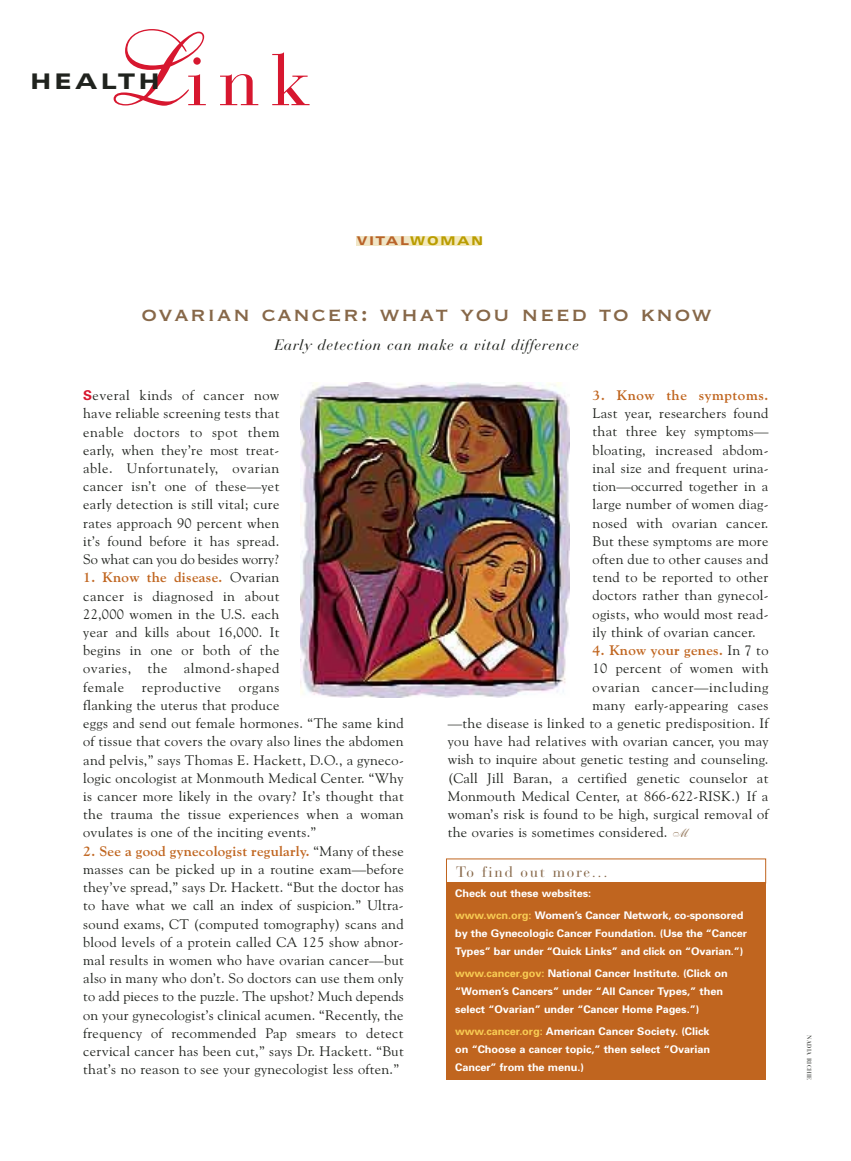
<style>
.page{position:relative;width:851px;height:1161px;background:#fff}
.page>*{position:absolute;margin:0;border:0;box-sizing:border-box;transform-origin:0 0}
.t1{font:72.15px "Bauer Bodoni";color:#d7172f}
.t2{font:25.5px "Copperplate Thirty One BC";letter-spacing:.06em;color:#876849}
.t3{font:900 expanded 21.6px "Univers";letter-spacing:.15em;color:#20231e}
.t4{font:italic 15px "Bauer Bodoni";letter-spacing:.045em;color:#20231e}
.t5{font:15px "Bauer Bodoni";letter-spacing:.11em;color:#876849}
.t6{font:13.8px/18.1px "Goudy Old Style BT";letter-spacing:.02em;color:#20231e;text-align:justify;scale:1.04 1}
.t7{font:13.8px "Goudy Old Style BT";letter-spacing:.045em;color:#20231e;scale:1.04 1}
.t8{font:700 13.8px "Goudy Old Style BT";letter-spacing:.02em;color:#c0651f;scale:1.04 1}
.t9{font:700 13.8px "Goudy Old Style BT";letter-spacing:.045em;color:#c0651f;scale:1.04 1}
.t10{font:13.8px "Goudy Old Style BT";letter-spacing:.04em;color:#20231e;scale:1.04 1}
.t11{font:900 expanded 12px "Univers";letter-spacing:.15em;color:#b96329}
.t12{font:700 10.5px/18px "Univers";letter-spacing:-.005em;color:#fff;scale:1.04 1}
.t13{font:6px "Bauer Bodoni";letter-spacing:.055em;color:#20231e}
.s1{font-family:"Shelley Allegro BT";font-size:103.5px}
.s2{color:#ba9d00}
.s3{font-family:"Univers";font-weight:700;font-size:13.5px;color:#d7172f}
.s4{font-weight:700;color:#c0651f}
.s5{font-weight:400;color:#20231e}
.s6{font-family:"Shelley Allegro BT";font-size:12px;color:#876849}
.s7{color:#f8cb53}
</style>
<div class="page">
<img style="left:300px;top:382px;width:269px;height:315px">
<div style="left:399px;top:236px;width:82px;height:10px;background:#f3e9bd"></div>
<div style="left:356px;top:236px;width:53px;height:9px;background:#f0e6c6"></div>
<div style="left:446px;top:859px;width:319px;height:24px;border:1px solid #c0651f"></div>
<div style="left:446px;top:883px;width:320px;height:197px;background:#c0651f"></div>
<h1 class="t1" style="left:106px;top:52px;width:207px"><span class="s1">L</span>ink</h1>
<h3 class="t3" style="left:30px;top:73px;width:130px">HEALTH</h3>
<p class="t11" style="left:357px;top:236px;width:128px">VITAL<span class="s2">WOMAN</span></p>
<h2 class="t2" style="left:141px;top:298px;width:572px">ovarian cancer: what you need to know</h2>
<p class="t4" style="left:274px;top:339px;width:306px">Early detection can make a vital difference</p>
<p class="t6" style="left:83px;top:387px;width:190px"><span class="s3">S</span>everal kinds of cancer now have reliable screening tests that enable doctors to spot them early, when they’re most treat&shy;able. Unfortunately, ovarian cancer isn’t one of these—yet early detection is still vital; cure rates approach 90 percent when it’s found before it has spread.<br>So what can you do besides worry?</p>
<p class="t6" style="left:83px;top:569px;width:190px"><span class="s4">1. Know the disease.</span> Ovarian cancer is diagnosed in about 22,000 women in the U.S. each year and kills about 16,000. It begins in one or both of the ovaries, the almond-shaped female</p>
<p class="t10" style="left:142px;top:681px;width:78px">reproductive</p>
<p class="t6" style="left:83px;top:679px;width:310px;text-align:left;text-indent:156px">organs<br>flanking the uterus that produce<br>eggs and send out female hormones. “The same kind of tissue that covers the ovary also lines the abdomen and pelvis,” says Thomas E. Hackett, D.O., a gyneco&shy;logic oncologist at Monmouth Medical Center. “Why is cancer more likely in the ovary? It’s thought that the trauma the tissue experiences when a woman ovulates is one of the inciting events.”</p>
<p class="t6" style="left:83px;top:843px;width:310px"><span class="s4">2. See a good gynecologist regularly.</span> “Many of these masses can be picked up in a routine exam—before they’ve spread,” says Dr. Hackett. “But the doctor has to have what we call an index of suspicion.” Ultra&shy;sound exams, CT (computed tomography) scans and blood levels of a protein called CA 125 show abnor&shy;mal results in women who have ovarian cancer—but also in many who don’t. So doctors can use them only to add pieces to the puzzle. The upshot? Much depends on your gynecologist’s clinical acumen. “Recently, the frequency of recommended Pap smears to detect cervical cancer has been cut,” says Dr. Hackett. “But that’s no reason to see your gynecologist less often.”</p>
<p class="t9" style="left:592px;top:390px;width:171px">3. Know the symptoms.</p>
<p class="t6" style="left:592px;top:405px;width:171px">Last year, researchers found that three key symptoms— bloating, increased abdom&shy;inal size and frequent urina&shy;tion—occurred together in a large number of women diag&shy;nosed with ovarian cancer.<br>But these symptoms are more often due to other causes and tend to be reported to other doctors rather than gynecol&shy;ogists, who would most read&shy;ily think of ovarian cancer.</p>
<p class="t8" style="left:592px;top:645px;width:171px">4. Know your genes. <span class="s5">In 7 to</span></p>
<p class="t6" style="left:592px;top:660px;width:171px">10 percent of women with</p>
<p class="t7" style="left:592px;top:681px;width:170px">ovarian cancer—including</p>
<p class="t6" style="left:592px;top:697px;width:171px">many early-appearing cases</p>
<p class="t6" style="left:447px;top:715px;width:310px">—the disease is linked to a genetic predisposition. If</p>
<p class="t6" style="left:447px;top:733px;width:310px">you have had relatives with ovarian cancer, you may</p>
<p class="t6" style="left:447px;top:752px;width:310px">wish to inquire about genetic testing and counseling.</p>
<p class="t6" style="left:447px;top:770px;width:310px">(Call Jill Baran, a certified genetic counselor at</p>
<p class="t6" style="left:447px;top:788px;width:310px">Monmouth Medical Center, at 866-622-RISK.) If a</p>
<p class="t6" style="left:447px;top:806px;width:310px">woman’s risk is found to be high, surgical removal of</p>
<p class="t6" style="left:447px;top:824px;width:232px">the ovaries is sometimes considered. <span class="s6">M</span></p>
<p class="t5" style="left:456px;top:866px;width:153px">To find out more...</p>
<p class="t12" style="left:455px;top:884px;width:279px;line-height:21.8px">Check out these websites:<br><span class="s7">www.wcn.org:</span> Women’s Cancer Network, co-sponsored</p>
<p class="t12" style="left:455px;top:925px;width:282px">by the Gynecologic Cancer Foundation. (Use the “Cancer<br>Types” bar under “Quick Links” and click on “Ovarian.”)</p>
<p class="t12" style="left:455px;top:965px;width:263px"><span class="s7">www.cancer.gov:</span> National Cancer Institute. (Click on “Women’s Cancers” under “All Cancer Types,” then select “Ovarian” under “Cancer Home Pages.”)</p>
<p class="t12" style="left:455px;top:1023px;width:246px;text-align:justify"><span class="s7">www.cancer.org:</span> American Cancer Society. (Click on “Choose a cancer topic,” then select “Ovarian Cancer” from the menu.)</p>
<p class="t13" style="left:811px;top:1035px;width:46px;rotate:90deg">NADIA RICHIE</p>
</div>
